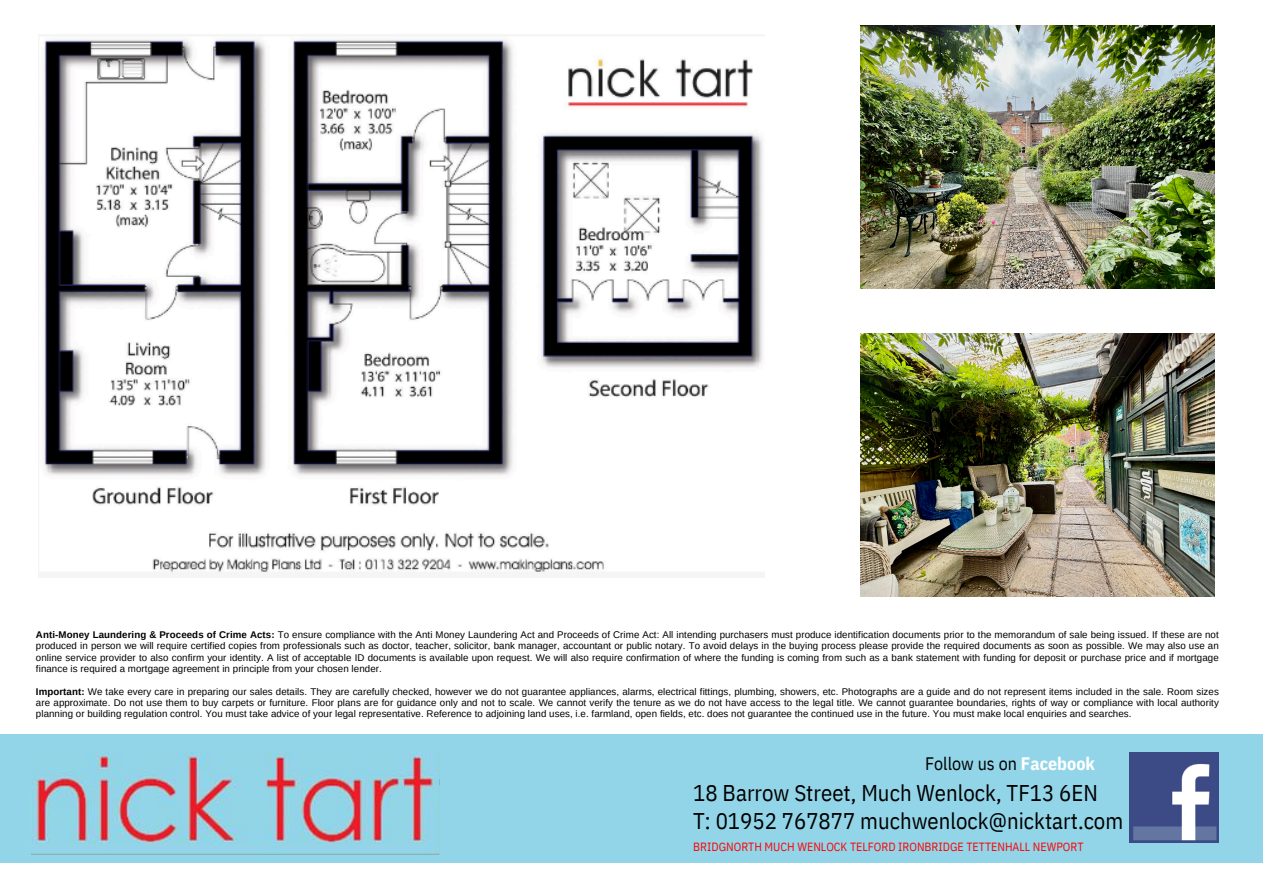
<style>
.page{position:relative;width:1263px;height:894px;background:#fff}
.page>*{position:absolute;margin:0;border:0;box-sizing:border-box;transform-origin:0 0}
.t1{font:22.65px "IBM Plex Sans Cond";color:#000}
.t2{font:18px "IBM Plex Sans Cond";color:#000}
.t3{font:11.85px "IBM Plex Sans Cond";color:#fb0304}
.t4{font:9.75px/11.4px "Arimo";letter-spacing:.005em;color:#000;text-align:justify}
.s1{font-weight:700}
.s2{font-weight:700;color:#fff}
</style>
<div class="page">
<div style="left:0;top:734px;width:1263px;height:128px;background:#92d5e8"></div>
<img style="left:1130px;top:752px;width:89px;height:90px">
<img style="left:32px;top:752px;width:512px;height:111px">
<img style="left:861px;top:26px;width:354px;height:262px">
<img style="left:861px;top:334px;width:354px;height:262px">
<img style="left:44px;top:38px;width:719px;height:534px">
<p class="t4" style="left:36px;top:628px;width:1184px"><span class="s1">Anti-Money Laundering &amp; Proceeds of Crime Acts:</span> To ensure compliance with the Anti Money Laundering Act and Proceeds of Crime Act: All intending purchasers must produce identification documents prior to the memorandum of sale being issued. If these are not produced in person we will require certified copies from professionals such as doctor, teacher, solicitor, bank manager, accountant or public notary. To avoid delays in the buying process please provide the required documents as soon as possible. We may also use an online service provider to also confirm your identity. A list of acceptable ID documents is available upon request. We will also require confirmation of where the funding is coming from such as a bank statement with funding for deposit or purchase price and if mortgage finance is required a mortgage agreement in principle from your chosen lender.</p>
<h2 class="t4" style="left:36px;top:685px;width:1184px"><span class="s1">Important:</span> We take every care in preparing our sales details. They are carefully checked, however we do not guarantee appliances, alarms, electrical fittings, plumbing, showers, etc. Photographs are a guide and do not represent items included in the sale. Room sizes are approximate. Do not use them to buy carpets or furniture. Floor plans are for guidance only and not to scale. We cannot verify the tenure as we do not have access to the legal title. We cannot guarantee boundaries, rights of way or compliance with local authority planning or building regulation control. You must take advice of your legal representative. Reference to adjoining land uses, i.e. farmland, open fields, etc. does not guarantee the continued use in the future. You must make local enquiries and searches.</h2>
<h1 class="t2" style="left:925px;top:751px;width:171px">Follow us on <span class="s2">Facebook</span></h1>
<h3 class="t1" style="left:693px;top:777px;width:406px">18 Barrow Street, Much Wenlock, TF13 6EN</h3>
<p class="t1" style="left:693px;top:805px;width:432px">T: 01952 767877 muchwenlock@nicktart.com</p>
<p class="t3" style="left:693px;top:838px;width:392px">BRIDGNORTH MUCH WENLOCK TELFORD IRONBRIDGE TETTENHALL NEWPORT</p>
</div>
